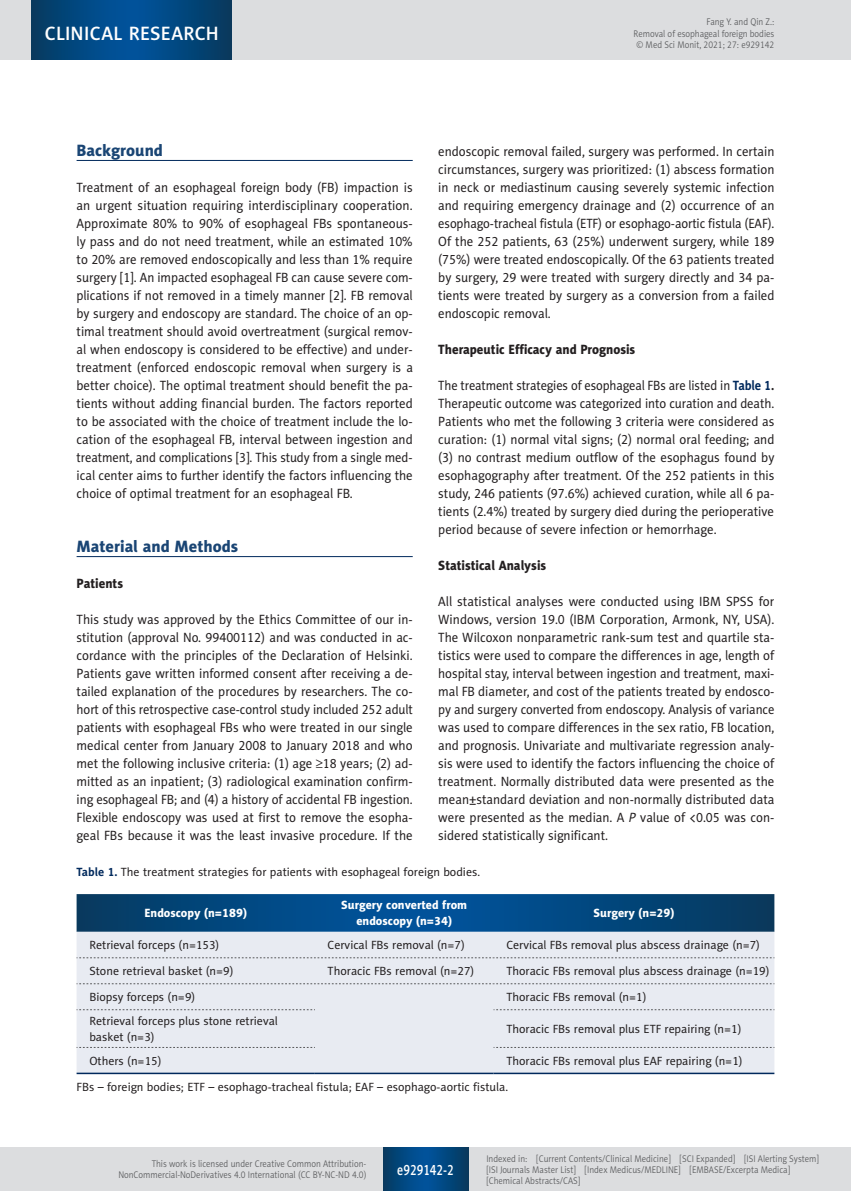
<style>
.page{position:relative;width:851px;height:1191px;background:#fff}
.page>*{position:absolute;margin:0;border:0;box-sizing:border-box;transform-origin:0 0}
.t1{font:19.5px "Naomi Sans EFN Medium";letter-spacing:.015em;color:#fff}
.MSM_Headline_1{font:16.5px "Naomi Sans EFN Heavy";color:#1a4574}
.MSM_e-PAGINA{font:15px "Naomi Sans EFN Medium";color:#fff;scale:.8 1}
.MSM_Body{font:13.5px/18px "Naomi Sans EFN";color:#231f20;text-align:justify;scale:.95 1}
.MSM_Body-2{font:13.5px/18px "Naomi Sans EFN";color:#231f20;text-align:justify;scale:.93 1}
.MSM_Headline_2{font:13.5px "Naomi Sans EFN Heavy";color:#231f20;scale:.95 1}
.MSM_Tabela_zawartosc{font:12px/15.8px "Naomi Sans EFN";color:#231f20}
.MSM_Table_podpis_dol{font:12px "Naomi Sans EFN";color:#231f20}
.MSM_Tabela_tytul{font:12px "Naomi Sans EFN";color:#231f20}
.MSM_Tabela_Head{font:12px/15.8px "Naomi Sans EFN Heavy";color:#fff;text-align:center}
.MSM_pagina_sygnatura{font:9.75px/11.2px "Naomi Sans EFN Light";color:#57585a;scale:.9 1}
.MSM_pagina_zywa{font:9.75px/11.2px "Naomi Sans EFN Light";color:#57585a;text-align:right;scale:.9 1}
.s1{font-family:"Standard Sym L"}
.s2{font-weight:700;color:#00295c}
.s3{font-weight:700}
.s4{font-style:italic}
</style>
<div class="page">
<hr style="left:77px;top:160px;width:335px;height:1px;background:#00295c">
<hr style="left:77px;top:556px;width:335px;height:1px;background:#00295c">
<svg style="left:77px;top:894px;width:697px;height:37px;background:#03477f"></svg>
<div style="left:77px;top:931px;width:697px;height:141px;background:#e8ebf2"></div>
<svg style="left:77px;top:957px;width:697px;height:1px"></svg>
<svg style="left:77px;top:1009px;width:238px;height:1px"></svg>
<svg style="left:493px;top:1009px;width:281px;height:1px"></svg>
<svg style="left:77px;top:1047px;width:238px;height:1px"></svg>
<hr style="left:77px;top:1072px;width:238px;height:2px;background:#00295c">
<svg style="left:77px;top:983px;width:697px;height:1px"></svg>
<hr style="left:315px;top:1072px;width:178px;height:2px;background:#00295c">
<svg style="left:493px;top:1047px;width:281px;height:1px"></svg>
<hr style="left:493px;top:1072px;width:281px;height:2px;background:#00295c">
<div style="left:0;top:1148px;width:850px;height:43px;background:#dcdddf"></div>
<svg style="left:383px;top:1147px;width:85px;height:43px;background:#02477e"></svg>
<div style="left:0;top:0;width:850px;height:60px;background:#dcdddf"></div>
<hr style="left:850px;top:0;width:1px;height:60px;background:#dcdddf">
<svg style="left:32px;top:0;width:200px;height:60px;background:#02477e"></svg>
<h1 class="t1" style="left:45px;top:22px;width:175px">CLINICAL RESEARCH</h1>
<p class="MSM_pagina_zywa" style="left:633px;top:16px;width:158px">Fang Y. and Qin Z.:<br>Removal of esophageal foreign bodies</p>
<p class="MSM_pagina_sygnatura" style="left:636px;top:39px;width:154px">© Med Sci Monit, 2021; 27: e929142</p>
<p class="MSM_Headline_1" style="left:77px;top:140px;width:88px">Background</p>
<p class="MSM_Body" style="left:77px;top:178px;width:355px">Treatment of an esophageal foreign body (FB) impaction is an urgent situation requiring interdisciplinary cooperation.<br>Approximate 80% to 90% of esophageal FBs spontaneous&shy;ly pass and do not need treatment, while an estimated 10% to 20% are removed endoscopically and less than 1% require surgery [1]. An impacted esophageal FB can cause severe com&shy;plications if not removed in a timely manner [2]. FB removal by surgery and endoscopy are standard. The choice of an op&shy;timal treatment should avoid overtreatment (surgical remov&shy;al when endoscopy is considered to be effective) and under&shy;treatment (enforced endoscopic removal when surgery is a better choice). The optimal treatment should benefit the pa&shy;tients without adding financial burden. The factors reported to be associated with the choice of treatment include the lo&shy;cation of the esophageal FB, interval between ingestion and treatment, and complications [3]. This study from a single med&shy;ical center aims to further identify the factors influencing the choice of optimal treatment for an esophageal FB.</p>
<p class="MSM_Headline_1" style="left:77px;top:536px;width:163px">Material and Methods</p>
<p class="MSM_Headline_2" style="left:77px;top:575px;width:50px">Patients</p>
<p class="MSM_Body" style="left:77px;top:610px;width:355px">This study was approved by the Ethics Committee of our in&shy;stitution (approval No. 99400112) and was conducted in ac&shy;cordance with the principles of the Declaration of Helsinki.<br>Patients gave written informed consent after receiving a de&shy;tailed explanation of the procedures by researchers. The co&shy;hort of this retrospective case-control study included 252 adult patients with esophageal FBs who were treated in our single medical center from January 2008 to January 2018 and who met the following inclusive criteria: (1) age <span class="s1">³</span>18 years; (2) ad&shy;mitted as an inpatient; (3) radiological examination confirm&shy;ing esophageal FB; and (4) a history of accidental FB ingestion.<br>Flexible endoscopy was used at first to remove the esopha&shy;geal FBs because it was the least invasive procedure. If the</p>
<p class="MSM_Body" style="left:438px;top:142px;width:355px">endoscopic removal failed, surgery was performed. In certain circumstances, surgery was prioritized: (1) abscess formation in neck or mediastinum causing severely systemic infection and requiring emergency drainage and (2) occurrence of an esophago-tracheal fistula (ETF) or esophago-aortic fistula (EAF).<br>Of the 252 patients, 63 (25%) underwent surgery, while 189 (75%) were treated endoscopically. Of the 63 patients treated by surgery, 29 were treated with surgery directly and 34 pa&shy;tients were treated by surgery as a conversion from a failed endoscopic removal.</p>
<p class="MSM_Headline_2" style="left:438px;top:341px;width:209px">Therapeutic Efficacy and Prognosis</p>
<p class="MSM_Body-2" style="left:438px;top:376px;width:363px">The treatment strategies of esophageal FBs are listed in <span class="s2">Table 1</span><span class="s3">.<br></span>Therapeutic outcome was categorized into curation and death.<br>Patients who met the following 3 criteria were considered as curation: (1) normal vital signs; (2) normal oral feeding; and (3) no contrast medium outflow of the esophagus found by esophagography after treatment. Of the 252 patients in this study, 246 patients (97.6%) achieved curation, while all 6 pa&shy;tients (2.4%) treated by surgery died during the perioperative period because of severe infection or hemorrhage.</p>
<p class="MSM_Headline_2" style="left:438px;top:557px;width:115px">Statistical Analysis</p>
<p class="MSM_Body" style="left:438px;top:592px;width:355px">All statistical analyses were conducted using IBM SPSS for Windows, version 19.0 (IBM Corporation, Armonk, NY, USA).<br>The Wilcoxon nonparametric rank-sum test and quartile sta&shy;tistics were used to compare the differences in age, length of hospital stay, interval between ingestion and treatment, maxi&shy;mal FB diameter, and cost of the patients treated by endosco&shy;py and surgery converted from endoscopy. Analysis of variance was used to compare differences in the sex ratio, FB location, and prognosis. Univariate and multivariate regression analy&shy;sis were used to identify the factors influencing the choice of treatment. Normally distributed data were presented as the mean±standard deviation and non-normally distributed data were presented as the median. A <span class="s4">P</span> value of &lt;0.05 was con&shy;sidered statistically significant.</p>
<p class="MSM_Tabela_tytul" style="left:77px;top:865px;width:405px"><span class="s2">Table 1.</span> The treatment strategies for patients with esophageal foreign bodies.</p>
<p class="MSM_Tabela_Head" style="left:144px;top:905px;width:104px">Endoscopy (n=189)</p>
<p class="MSM_Tabela_Head" style="left:341px;top:897px;width:127px">Surgery converted from endoscopy (n=34)</p>
<p class="MSM_Tabela_Head" style="left:593px;top:905px;width:82px">Surgery (n=29)</p>
<p class="MSM_Tabela_zawartosc" style="left:89px;top:937px;width:131px">Retrieval forceps (n=153)</p>
<p class="MSM_Tabela_zawartosc" style="left:327px;top:937px;width:139px">Cervical FBs removal (n=7)</p>
<p class="MSM_Tabela_zawartosc" style="left:506px;top:937px;width:255px">Cervical FBs removal plus abscess drainage (n=7)</p>
<p class="MSM_Tabela_zawartosc" style="left:89px;top:963px;width:146px">Stone retrieval basket (n=9)</p>
<p class="MSM_Tabela_zawartosc" style="left:327px;top:963px;width:148px">Thoracic FBs removal (n=27)</p>
<p class="MSM_Tabela_zawartosc" style="left:506px;top:963px;width:265px">Thoracic FBs removal plus abscess drainage (n=19)</p>
<p class="MSM_Tabela_zawartosc" style="left:89px;top:989px;width:107px">Biopsy forceps (n=9)</p>
<p class="MSM_Tabela_zawartosc" style="left:506px;top:989px;width:142px">Thoracic FBs removal (n=1)</p>
<p class="MSM_Tabela_zawartosc" style="left:89px;top:1013px;width:190px">Retrieval forceps plus stone retrieval basket (n=3)</p>
<p class="MSM_Tabela_zawartosc" style="left:506px;top:1021px;width:237px">Thoracic FBs removal plus ETF repairing (n=1)</p>
<p class="MSM_Tabela_zawartosc" style="left:89px;top:1053px;width:74px">Others (n=15)</p>
<p class="MSM_Tabela_zawartosc" style="left:506px;top:1053px;width:238px">Thoracic FBs removal plus EAF repairing (n=1)</p>
<p class="MSM_Table_podpis_dol" style="left:77px;top:1080px;width:433px">FBs – foreign bodies; ETF – esophago-tracheal fistula; EAF – esophago-aortic fistula.</p>
<p class="MSM_pagina_sygnatura" style="left:118px;top:1158px;width:277px;text-align:right">This work is licensed under Creative Common Attribution-<br>NonCommercial-NoDerivatives 4.0 International (CC BY-NC-ND 4.0)</p>
<p class="MSM_e-PAGINA" style="left:397px;top:1160px;width:72px">e929142-2</p>
<p class="MSM_pagina_sygnatura" style="left:486px;top:1152px;width:371px">Indexed in: [Current Contents/Clinical Medicine] [SCI Expanded] [ISI Alerting System] [ISI Journals Master List] [Index Medicus/MEDLINE] [EMBASE/Excerpta Medica] [Chemical Abstracts/CAS]</p>
</div>
